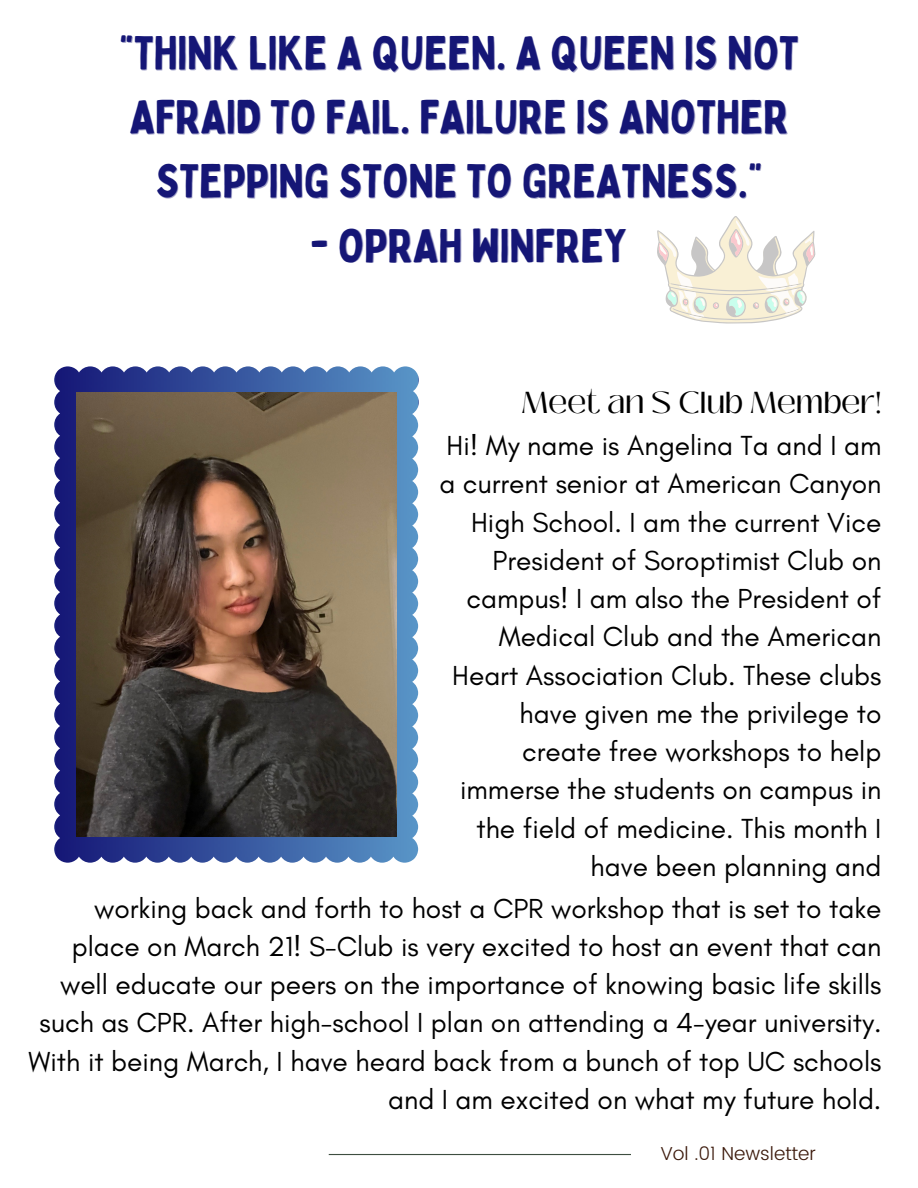
<style>
.page{position:relative;width:918px;height:1188px;background:#fff}
.page>*{position:absolute;margin:0;border:0;box-sizing:border-box;transform-origin:0 0}
.t1{font:46.5px/64.2px "Bobby Jones";color:#151676;text-align:center}
.t2{font:30.3px "Black Mango";color:#000}
.t3{font:28.05px/38.2px "Glacial Indifference";color:#000;text-align:right}
.t4{font:300 18.75px "Poppins";color:#3c1a0c}
</style>
<div class="page">
<hr style="left:329px;top:1154px;width:302px;height:1px;background:#3e4e40">
<svg style="left:54px;top:366px;width:365px;height:497px;background:#4b66a6"></svg>
<img style="left:77px;top:392px;width:319px;height:445px">
<svg style="left:657px;top:216px;width:158px;height:108px"></svg>
<h2 class="t1" style="left:119px;top:19px;width:681px">“THINK LIKE A QUEEN. A QUEEN IS NOT</h2>
<p class="t1" style="left:129px;top:84px;width:661px">AFRAID TO FAIL. FAILURE IS ANOTHER<br>STEPPING STONE TO GREATNESS.”</p>
<h1 class="t1" style="left:310px;top:212px;width:318px">- OPRAH WINFREY</h1>
<p class="t2" style="left:521px;top:379px;width:362px">Meet an S Club Member!</p>
<h2 class="t3" style="left:439px;top:426px;width:444px">Hi! My name is Angelina Ta and I am a current senior at American Canyon<br>High School. I am the current Vice<br>President of Soroptimist Club on campus! I am also the President of<br>Medical Club and the American<br>Heart Association Club. These clubs have given me the privilege to create free workshops to help immerse the students on campus in the field of medicine. This month I have been planning and</h2>
<h2 class="t3" style="left:29px;top:889px;width:854px">working back and forth to host a CPR workshop that is set to take place on March 21! S-Club is very excited to host an event that can well educate our peers on the importance of knowing basic life skills such as CPR. After high-school I plan on attending a 4-year university.<br>With it being March, I have heard back from a bunch of top UC schools and I am excited on what my future hold.</h2>
<p class="t4" style="left:660px;top:1142px;width:157px">Vol .01 Newsletter</p>
</div>
